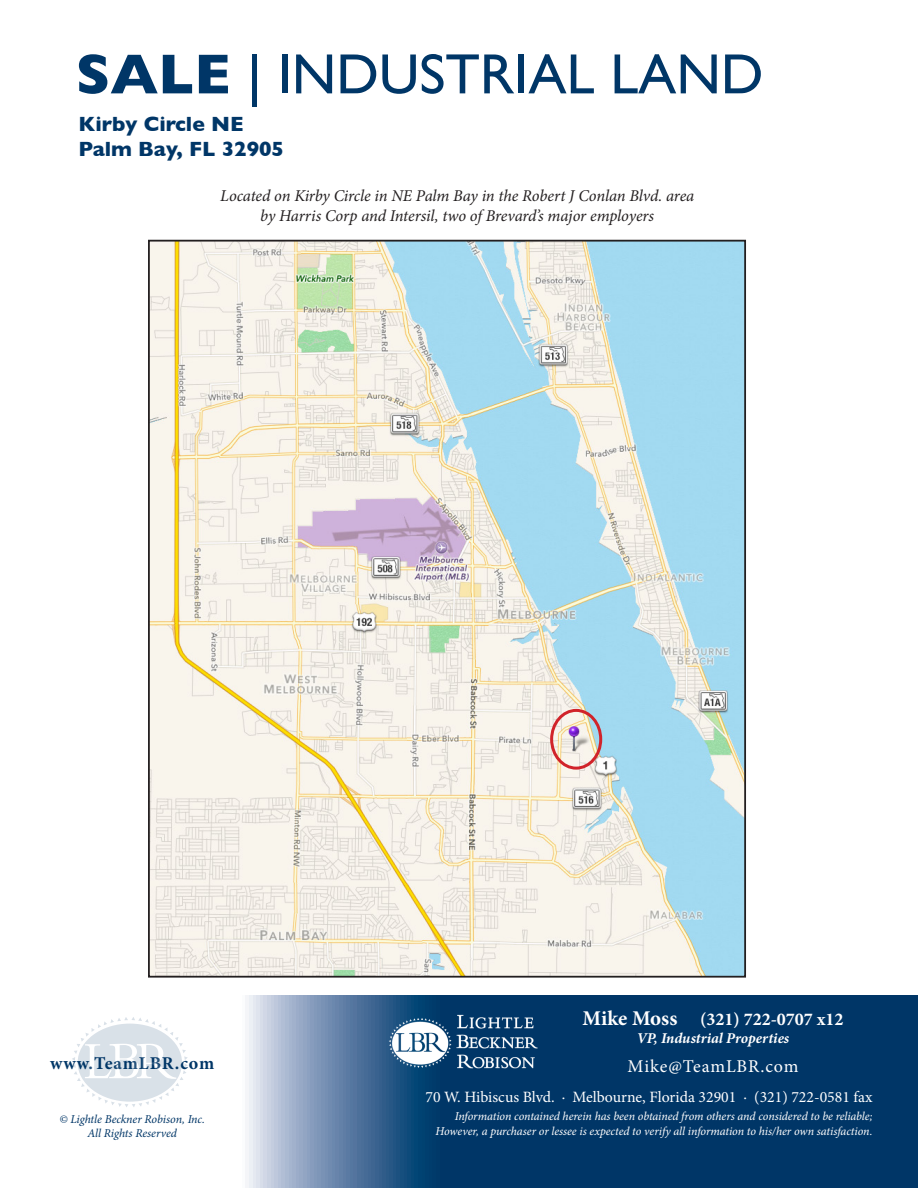
<style>
.page{position:relative;width:918px;height:1188px;background:#fff}
.page>*{position:absolute;margin:0;border:0;box-sizing:border-box;transform-origin:0 0}
.t1{font:57px "Gill Sans";color:#003667}
.t2{font:700 21px "Gill Sans";color:#003667}
.t3{font:700 18px "Minion Pro";color:#fff}
.t4{font:18px "Minion Pro";letter-spacing:.045em;color:#fff}
.t5{font:700 18px "Minion Pro";letter-spacing:.05em;color:#003667}
.t6{font:italic 16.5px "Minion Pro";letter-spacing:-.01em;color:#231f20}
.t7{font:15.75px "Minion Pro";color:#fff}
.t8{font:italic 700 15px "Minion Pro";color:#fff}
.t9{font:italic 12px/14.4px "Minion Pro";letter-spacing:-.005em;color:#fff;text-align:right}
.t10{font:italic 12px/14.4px "Minion Pro";letter-spacing:-.005em;color:#003667;text-align:center}
.s1{font-weight:700}
.s2{font-size:21px}
</style>
<div class="page">
<svg style="left:245px;top:996px;width:673px;height:192px;background:#1f4e7b"></svg>
<img style="left:383px;top:1014px;width:160px;height:57px">
<svg style="left:72px;top:1017px;width:116px;height:90px"></svg>
<img style="left:151px;top:243px;width:592px;height:732px">
<div style="left:550px;top:709px;width:52px;height:61px;border:3px solid #d1232a;border-radius:50%"></div>
<p class="t1" style="left:76px;top:41px;width:689px"><span class="s1">SALE</span> | INDUSTRIAL LAND</p>
<p class="t2" style="left:79px;top:107px;width:167px">Kirby Circle NE</p>
<p class="t2" style="left:79px;top:132px;width:207px">Palm Bay, FL 32905</p>
<p class="t6" style="left:220px;top:184px;width:476px">Located on Kirby Circle in NE Palm Bay in the Robert J Conlan Blvd. area</p>
<p class="t6" style="left:260px;top:204px;width:395px">by Harris Corp and Intersil, two of Brevard’s major employers</p>
<h3 class="t5" style="left:50px;top:1050px;width:166px">www.TeamLBR.com</h3>
<p class="t10" style="left:59px;top:1112px;width:147px">© Lightle Beckner Robison, Inc.<br>All Rights Reserved</p>
<h3 class="t3" style="left:583px;top:1007px;width:263px"><span class="s2">Mike Moss</span> (321) 722-0707 x12</h3>
<p class="t8" style="left:637px;top:1028px;width:154px">VP, Industrial Properties</p>
<h3 class="t4" style="left:628px;top:1054px;width:172px">Mike@TeamLBR.com</h3>
<h3 class="t7" style="left:426px;top:1086px;width:448px">70 W. Hibiscus Blvd. · Melbourne, Florida 32901 · (321) 722-0581 fax</h3>
<p class="t9" style="left:436px;top:1109px;width:438px">Information contained herein has been obtained from others and considered to be reliable;<br>However, a purchaser or lessee is expected to verify all information to his/her own satisfaction.</p>
</div>
